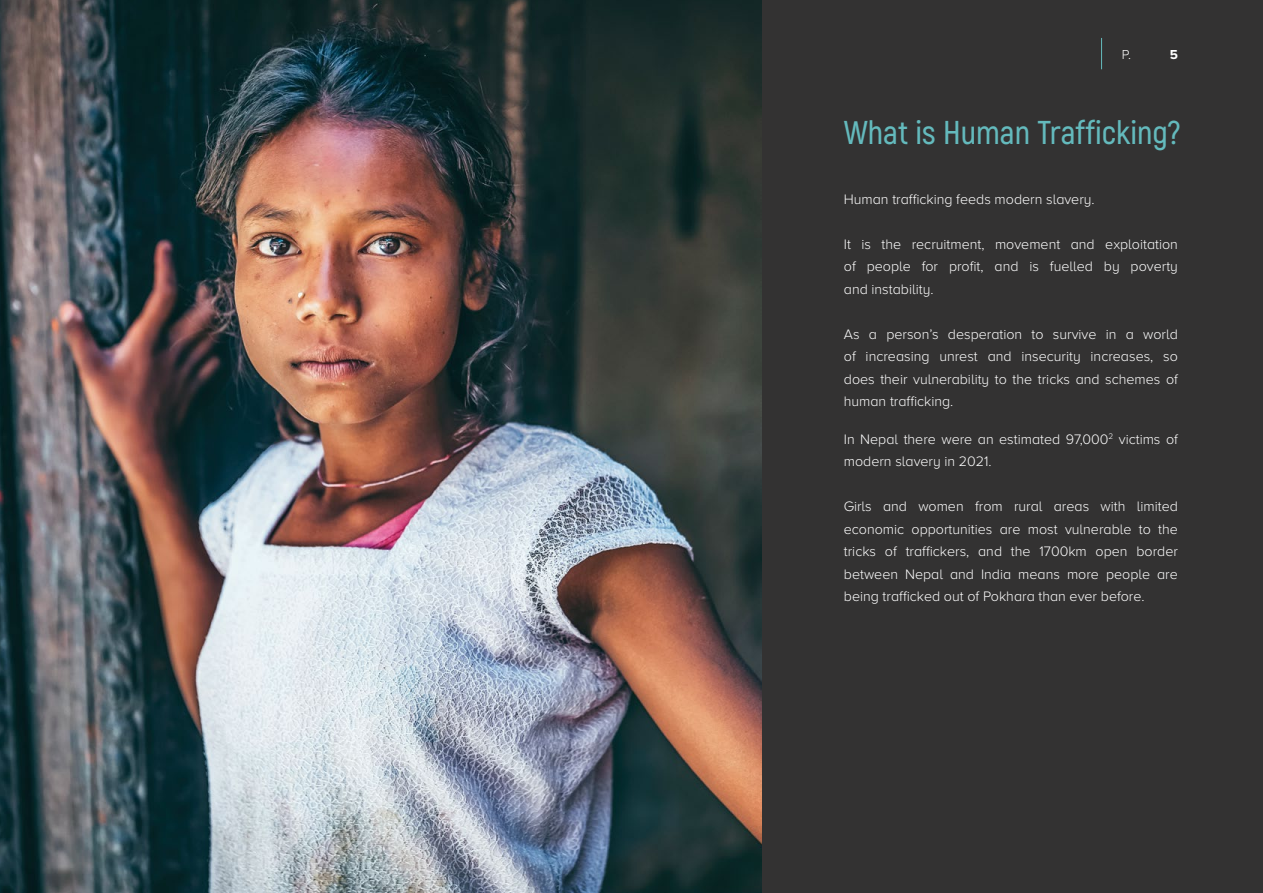
<style>
.page{position:relative;width:1263px;height:893px;background:#fff}
.page>*{position:absolute;margin:0;border:0;box-sizing:border-box;transform-origin:0 0}
.t1{font:600 33px "Akrobat";color:#64babd}
.t2{font:300 14.25px/22.5px "Proxima Nova A";color:#fff;text-align:justify}
.t3{font:300 13.5px "Proxima Nova A";color:#fff}
.t4{font:700 13.5px "Proxima Nova A";color:#fff}
</style>
<div class="page">
<div style="left:761px;top:0;width:502px;height:893px;background:#333232"></div>
<hr style="left:1101px;top:38px;width:1px;height:31px;background:#64babd">
<img style="left:0;top:0;width:761px;height:893px">
<p class="t3" style="left:1122px;top:47px;width:11px">P.</p>
<p class="t4" style="left:1170px;top:47px;width:10px">5</p>
<h1 class="t1" style="left:844px;top:112px;width:338px">What is Human Trafficking?</h1>
<p class="t2" style="left:844px;top:188px;width:252px">Human trafficking feeds modern slavery.</p>
<p class="t2" style="left:844px;top:233px;width:336px">It is the recruitment, movement and exploitation of people for profit, and is fuelled by poverty and instability.</p>
<p class="t2" style="left:844px;top:323px;width:336px">As a person’s desperation to survive in a world of increasing unrest and insecurity increases, so does their vulnerability to the tricks and schemes of human trafficking.</p>
<p class="t2" style="left:844px;top:428px;width:336px">In Nepal there were an estimated 97,000<sup>2</sup> victims of modern slavery in 2021.</p>
<p class="t2" style="left:844px;top:495px;width:336px">Girls and women from rural areas with limited economic opportunities are most vulnerable to the tricks of traffickers, and the 1700km open border between Nepal and India means more people are being trafficked out of Pokhara than ever before.</p>
</div>
